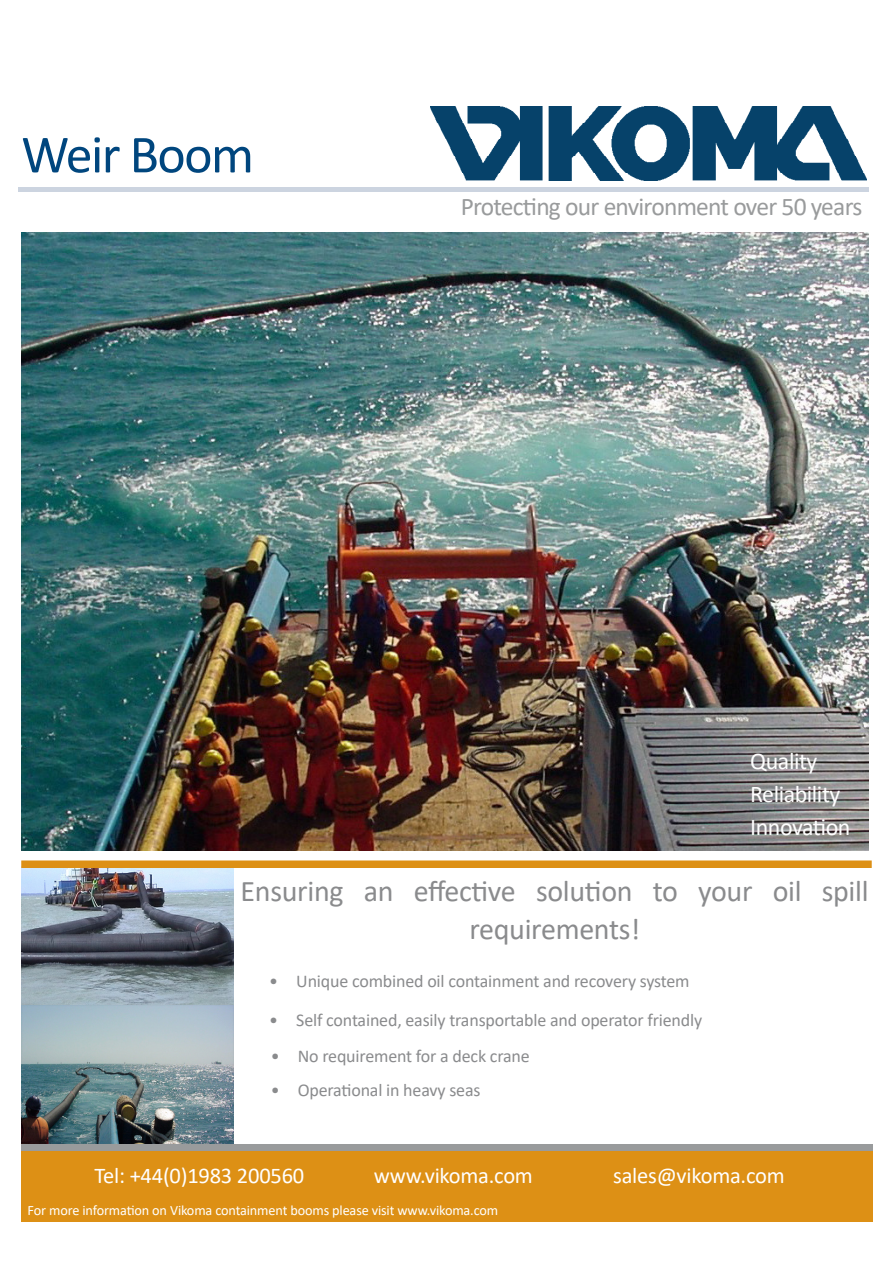
<style>
.page{position:relative;width:893px;height:1263px;background:#fff}
.page>*{position:absolute;margin:0;border:0;box-sizing:border-box;transform-origin:0 0}
.t1{font:54px "Calibri";letter-spacing:-.03em;color:#00467e}
.t2{font:30px/37.5px "Calibri";letter-spacing:-.01em;color:#8a8b8d;text-align:center}
.t3{font:25.5px "Calibri";letter-spacing:-.03em;color:#999b9c}
.t4{font:24px/33px "Calibri";letter-spacing:-.02em;color:#fff}
.t5{font:22.5px "Calibri";letter-spacing:-.01em;color:#fff}
.t6{font:18px "Calibri";letter-spacing:-.01em;color:#8a8b8d}
.t7{font:14.25px "Calibri";letter-spacing:-.01em;color:#fff}
</style>
<div class="page">
<img style="left:431px;top:106px;width:436px;height:75px">
<img style="left:21px;top:868px;width:213px;height:137px">
<div style="left:21px;top:1150px;width:852px;height:72px;background:#dd9015"></div>
<div style="left:21px;top:1144px;width:852px;height:6px;background:#999b9c"></div>
<div style="left:21px;top:860px;width:851px;height:8px;background:#dd9015;border:2px solid #dd9015"></div>
<img style="left:21px;top:1005px;width:213px;height:139px">
<img style="left:21px;top:233px;width:848px;height:617px">
<div style="left:18px;top:187px;width:851px;height:5px;background:#ccd4e0"></div>
<h1 class="t1" style="left:21px;top:117px;width:234px">Weir Boom</h1>
<h3 class="t3" style="left:461px;top:189px;width:403px">Protecting our environment over 50 years</h3>
<h3 class="t4" style="left:750px;top:743px;width:102px">Quality<br>Reliability<br>Innovation</h3>
<h2 class="t2" style="left:241px;top:872px;width:629px">Ensuring an effective solution to your oil spill requirements!</h2>
<p class="t6" style="left:269px;top:969px;width:422px">• Unique combined oil containment and recovery system</p>
<p class="t6" style="left:269px;top:1007px;width:434px">• Self contained, easily transportable and operator friendly</p>
<p class="t6" style="left:271px;top:1043px;width:261px">• No requirement for a deck crane</p>
<p class="t6" style="left:271px;top:1077px;width:211px">• Operational in heavy seas</p>
<p class="t5" style="left:94px;top:1160px;width:211px">Tel: +44(0)1983 200560</p>
<p class="t5" style="left:374px;top:1160px;width:161px">www.vikoma.com</p>
<p class="t5" style="left:613px;top:1160px;width:173px">sales@vikoma.com</p>
<p class="t7" style="left:28px;top:1200px;width:472px">For more information on Vikoma containment booms please visit www.vikoma.com</p>
</div>
